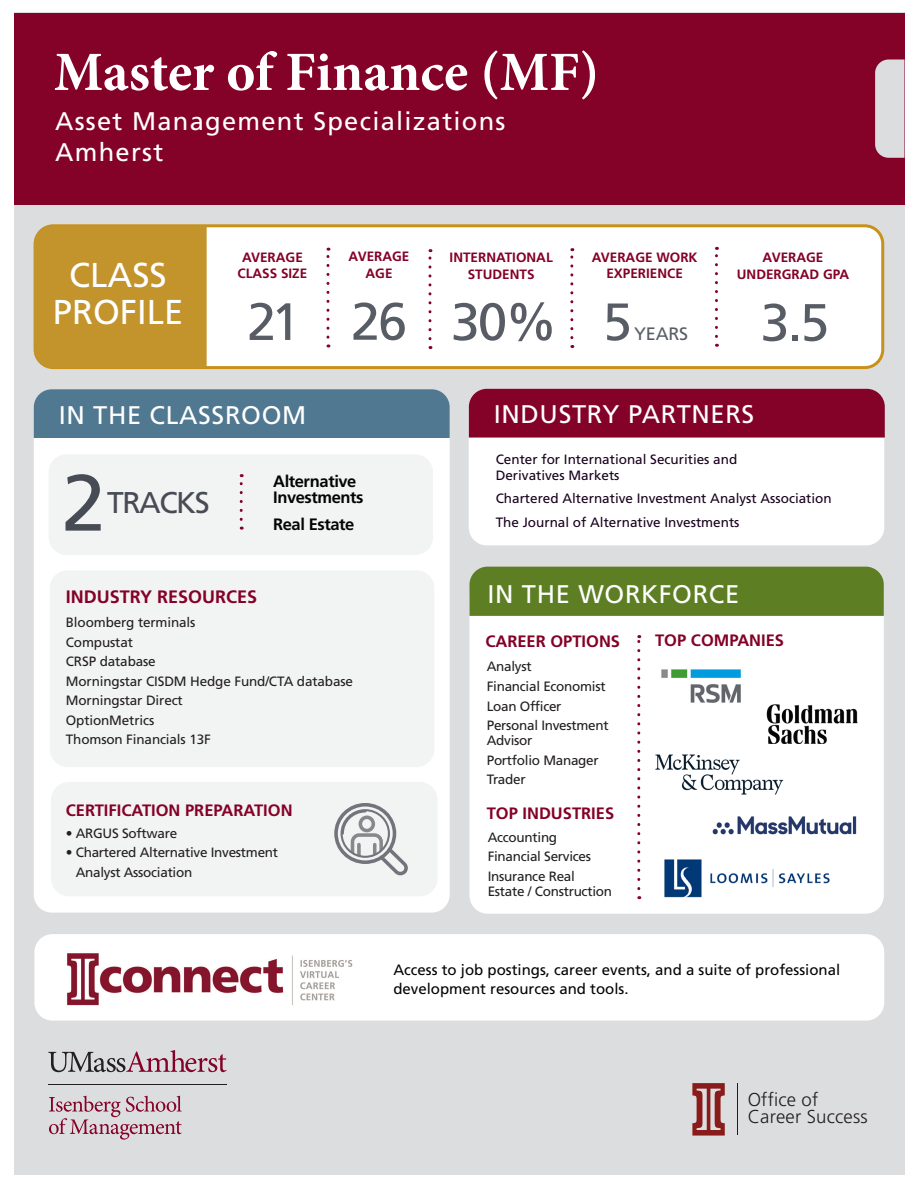
<style>
.page{position:relative;width:918px;height:1188px;background:#fff}
.page>*{position:absolute;margin:0;border:0;box-sizing:border-box;transform-origin:0 0}
.t1{font:79.5px "Frutiger LT Pro";color:#464b54}
.t2{font:700 55.5px "Minion Pro";letter-spacing:-.005em;color:#fff}
.t3{font:52.5px "Frutiger LT Pro";color:#464b54}
.t4{font:34.5px "Frutiger LT Pro";color:#fff}
.t5{font:30px "Frutiger LT Pro";letter-spacing:-.05em;color:#464b54}
.t6{font:25.5px "Frutiger LT Pro";letter-spacing:.025em;color:#fff}
.t7{font:25.5px "Frutiger LT Pro";letter-spacing:.05em;color:#fff}
.t8{font:300 18.6px/17.1px "Frutiger LT Std";letter-spacing:.01em;color:#211d1e}
.head_3{font:700 18px "Frutiger LT Pro";color:#840128}
.t9{font:18px "Frutiger LT Pro";letter-spacing:-.01em;color:#464b54}
.head_3-2{font:700 16.5px "Frutiger LT Pro";color:#840128}
.t10{font:700 16.5px/16.5px "Frutiger LT Pro";letter-spacing:-.025em;color:#040503}
.t11{font:15px/19.5px "Frutiger LT Pro";color:#040503}
.t12{font:13.5px/15px "Frutiger LT Pro";letter-spacing:-.02em;color:#231f20}
.t13{font:13.5px/16.5px "Frutiger LT Pro";color:#19001e}
.t14{font:700 13.5px/16.2px "Frutiger LT Pro";color:#840128;text-align:center}
</style>
<div class="page">
<div style="left:14px;top:13px;width:890px;height:1162px;background:#dcdddf"></div>
<svg style="left:48px;top:1050px;width:179px;height:22px"></svg>
<svg style="left:49px;top:1096px;width:133px;height:44px"></svg>
<hr style="left:48px;top:1084px;width:179px;height:1px;background:#231f20">
<hr style="left:737px;top:1083px;width:1px;height:52px;background:#211d1e">
<svg style="left:692px;top:1083px;width:33px;height:53px"></svg>
<div style="left:34px;top:389px;width:416px;height:524px;background:#fff;border-radius:18px"></div>
<div style="left:34px;top:389px;width:416px;height:49px;background:#517891"></div>
<div style="left:50px;top:570px;width:384px;height:197px;background:#f2f3f3;border-radius:18px"></div>
<div style="left:49px;top:454px;width:384px;height:101px;background:#f2f3f3;border-radius:18px"></div>
<div style="left:51px;top:782px;width:387px;height:114px;background:#f2f3f3;border-radius:18px"></div>
<div style="left:334px;top:803px;width:62px;height:61px;border:4px solid #464b54;border-radius:50%"></div>
<svg style="left:340px;top:809px;width:68px;height:67px"></svg>
<div style="left:469px;top:389px;width:415px;height:156px;background:#fff;border-radius:18px"></div>
<div style="left:34px;top:934px;width:850px;height:87px;background:#fff;border-radius:18px"></div>
<img style="left:66px;top:953px;width:287px;height:53px">
<div style="left:470px;top:579px;width:414px;height:335px;background:#fff;border-radius:18px"></div>
<div style="left:470px;top:567px;width:414px;height:49px;background:#5e7e23"></div>
<svg style="left:637px;top:635px;width:3px;height:254px"></svg>
<img style="left:767px;top:704px;width:91px;height:40px">
<img style="left:664px;top:859px;width:166px;height:39px">
<img style="left:655px;top:754px;width:129px;height:41px">
<img style="left:661px;top:669px;width:80px;height:34px">
<img style="left:713px;top:816px;width:143px;height:19px">
<div style="left:35px;top:226px;width:848px;height:142px;background:#fff;border-radius:18px"></div>
<div style="left:34px;top:224px;width:850px;height:145px;border:3px solid #c89118;border-radius:18px"></div>
<div style="left:34px;top:226px;width:173px;height:142px;background:#c3932c"></div>
<svg style="left:326px;top:248px;width:3px;height:89px"></svg>
<svg style="left:428px;top:249px;width:3px;height:90px"></svg>
<svg style="left:570px;top:248px;width:3px;height:90px"></svg>
<svg style="left:715px;top:247px;width:3px;height:89px"></svg>
<svg style="left:240px;top:474px;width:3px;height:45px"></svg>
<div style="left:14px;top:13px;width:890px;height:191px;background:#840128"></div>
<div style="left:875px;top:60px;width:29px;height:98px;background:#dcdddf"></div>
<div style="left:469px;top:389px;width:416px;height:49px;background:#840128"></div>
<p class="t2" style="left:54px;top:33px;width:547px">Master of Finance (MF)</p>
<p class="t7" style="left:55px;top:106px;width:452px">Asset Management Specializations</p>
<p class="t7" style="left:55px;top:137px;width:110px">Amherst</p>
<p class="t14" style="left:349px;top:249px;width:62px">AVERAGE</p>
<p class="t14" style="left:366px;top:265px;width:29px">AGE</p>
<p class="t14" style="left:242px;top:249px;width:62px">AVERAGE</p>
<p class="t14" style="left:238px;top:265px;width:71px">CLASS SIZE</p>
<p class="t14" style="left:592px;top:249px;width:107px">AVERAGE WORK<br>EXPERIENCE</p>
<p class="t14" style="left:450px;top:250px;width:105px">INTERNATIONAL<br>STUDENTS</p>
<p class="t14" style="left:763px;top:250px;width:62px">AVERAGE</p>
<p class="t14" style="left:737px;top:266px;width:114px">UNDERGRAD GPA</p>
<p class="t4" style="left:69px;top:254px;width:99px">CLASS</p>
<p class="t4" style="left:53px;top:292px;width:132px">PROFILE</p>
<h3 class="t3" style="left:761px;top:292px;width:70px">3.5</h3>
<h3 class="t3" style="left:451px;top:291px;width:108px">30%</h3>
<h3 class="t3" style="left:351px;top:291px;width:58px">26</h3>
<h3 class="t3" style="left:247px;top:291px;width:55px">21</h3>
<h3 class="t3" style="left:603px;top:291px;width:31px">5</h3>
<h3 class="t9" style="left:634px;top:324px;width:56px">YEARS</h3>
<p class="t6" style="left:59px;top:400px;width:249px">IN THE CLASSROOM</p>
<p class="t1" style="left:62px;top:456px;width:46px">2</p>
<p class="t5" style="left:107px;top:485px;width:104px">TRACKS</p>
<p class="t10" style="left:273px;top:473px;width:92px">Alternative<br>Investments</p>
<p class="t10" style="left:273px;top:516px;width:83px">Real Estate</p>
<p class="head_3" style="left:66px;top:586px;width:193px">INDUSTRY RESOURCES</p>
<p class="t12" style="left:66px;top:615px;width:131px">Bloomberg terminals</p>
<p class="t12" style="left:66px;top:635px;width:69px">Compustat</p>
<p class="t12" style="left:66px;top:654px;width:91px">CRSP database</p>
<p class="t12" style="left:66px;top:674px;width:289px">Morningstar CISDM Hedge Fund/CTA database</p>
<p class="t12" style="left:66px;top:693px;width:118px">Morningstar Direct</p>
<p class="t12" style="left:66px;top:713px;width:90px">OptionMetrics</p>
<p class="t12" style="left:66px;top:732px;width:146px">Thomson Financials 13F</p>
<p class="head_3-2" style="left:66px;top:801px;width:228px">CERTIFICATION PREPARATION</p>
<p class="t12" style="left:66px;top:826px;width:113px">• ARGUS Software</p>
<p class="t12" style="left:76px;top:843px;width:204px;line-height:19.5px;text-indent:-10px">• Chartered Alternative Investment<br>Analyst Association</p>
<p class="t6" style="left:494px;top:399px;width:262px">INDUSTRY PARTNERS</p>
<p class="t13" style="left:496px;top:451px;width:243px">Center for International Securities and<br>Derivatives Markets</p>
<p class="t13" style="left:496px;top:491px;width:338px">Chartered Alternative Investment Analyst Association</p>
<p class="t13" style="left:496px;top:514px;width:245px">The Journal of Alternative Investments</p>
<p class="t6" style="left:487px;top:579px;width:253px">IN THE WORKFORCE</p>
<p class="head_3-2" style="left:485px;top:631px;width:136px">CAREER OPTIONS</p>
<p class="head_3-2" style="left:655px;top:631px;width:130px">TOP COMPANIES</p>
<p class="t12" style="left:487px;top:659px;width:46px">Analyst</p>
<p class="t12" style="left:487px;top:679px;width:120px">Financial Economist</p>
<p class="t12" style="left:487px;top:698px;width:76px">Loan Officer</p>
<p class="t12" style="left:487px;top:718px;width:123px">Personal Investment<br>Advisor</p>
<p class="t12" style="left:487px;top:753px;width:113px">Portfolio Manager</p>
<p class="t12" style="left:487px;top:772px;width:40px">Trader</p>
<p class="head_3-2" style="left:487px;top:803px;width:129px">TOP INDUSTRIES</p>
<p class="t12" style="left:488px;top:830px;width:71px">Accounting</p>
<p class="t12" style="left:488px;top:849px;width:105px">Financial Services</p>
<p class="t12" style="left:488px;top:869px;width:126px">Insurance Real<br>Estate / Construction</p>
<p class="t11" style="left:393px;top:960px;width:448px">Access to job postings, career events, and a suite of professional development resources and tools.</p>
<p class="t8" style="left:748px;top:1092px;width:121px">Office of<br>Career Success</p>
</div>
